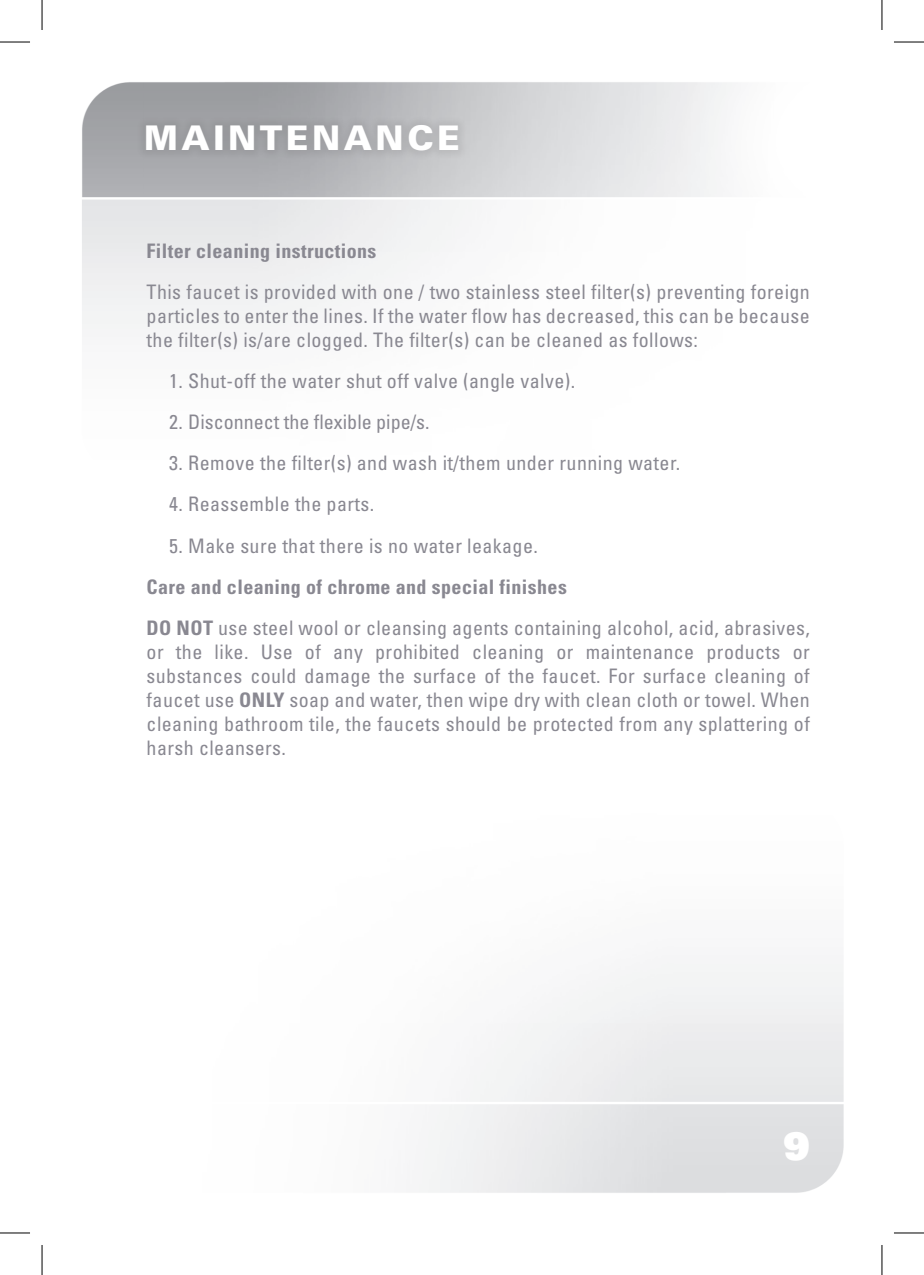
<style>
.page{position:relative;width:924px;height:1275px;background:#fff}
.page>*{position:absolute;margin:0;border:0;box-sizing:border-box;transform-origin:0 0}
.t1{font:900 38px "Univers";color:#fff}
.t2{font:900 34px "Univers";letter-spacing:.1em;color:#fff}
.t3{font:condensed 20px/24px "Univers";letter-spacing:.02em;color:#898891;text-align:justify}
.t4{font:700 condensed 20px "Univers";letter-spacing:.02em;color:#898891}
.t5{font:condensed 20px "Univers";color:#898891}
.s1{font-weight:700}
</style>
<div class="page">
<div style="left:136px;top:115px;width:332px;height:46px;background:#231f20;opacity:.08"></div>
<hr style="left:0;top:42px;width:30px;height:1px;background:#000">
<hr style="left:893px;top:42px;width:30px;height:1px;background:#000">
<hr style="left:0;top:1232px;width:30px;height:1px;background:#000">
<hr style="left:893px;top:1232px;width:30px;height:1px;background:#000">
<hr style="left:42px;top:0;width:1px;height:30px;background:#000">
<hr style="left:42px;top:1245px;width:1px;height:30px;background:#000">
<hr style="left:881px;top:0;width:1px;height:30px;background:#000">
<hr style="left:881px;top:1245px;width:1px;height:30px;background:#000">
<p class="t2" style="left:144px;top:117px;width:317px">MAINTENANCE</p>
<p class="t4" style="left:146px;top:239px;width:231px">Filter cleaning instructions</p>
<p class="t3" style="left:146px;top:280px;width:664px">This faucet is provided with one / two stainless steel filter(s) preventing foreign particles to enter the lines. If the water flow has decreased, this can be because the filter(s) is/are clogged. The filter(s) can be cleaned as follows:</p>
<p class="t3" style="left:169px;top:369px;width:407px">1. Shut-off the water shut off valve (angle valve).</p>
<p class="t5" style="left:169px;top:410px;width:262px">2. Disconnect the flexible pipe/s.</p>
<p class="t3" style="left:169px;top:451px;width:512px">3. Remove the filter(s) and wash it/them under running water.</p>
<p class="t3" style="left:169px;top:492px;width:206px">4. Reassemble the parts.</p>
<p class="t3" style="left:169px;top:533px;width:370px">5. Make sure that there is no water leakage.</p>
<p class="t4" style="left:146px;top:574px;width:421px">Care and cleaning of chrome and special finishes</p>
<p class="t3" style="left:146px;top:615px;width:664px"><span class="s1">DO NOT</span> use steel wool or cleansing agents containing alcohol, acid, abrasives, or the like. Use of any prohibited cleaning or maintenance products or substances could damage the surface of the faucet. For surface cleaning of faucet use <span class="s1">ONLY</span> soap and water, then wipe dry with clean cloth or towel. When cleaning bathroom tile, the faucets should be protected from any splattering of harsh cleansers.</p>
<h1 class="t1" style="left:782px;top:1121px;width:28px">9</h1>
</div>
